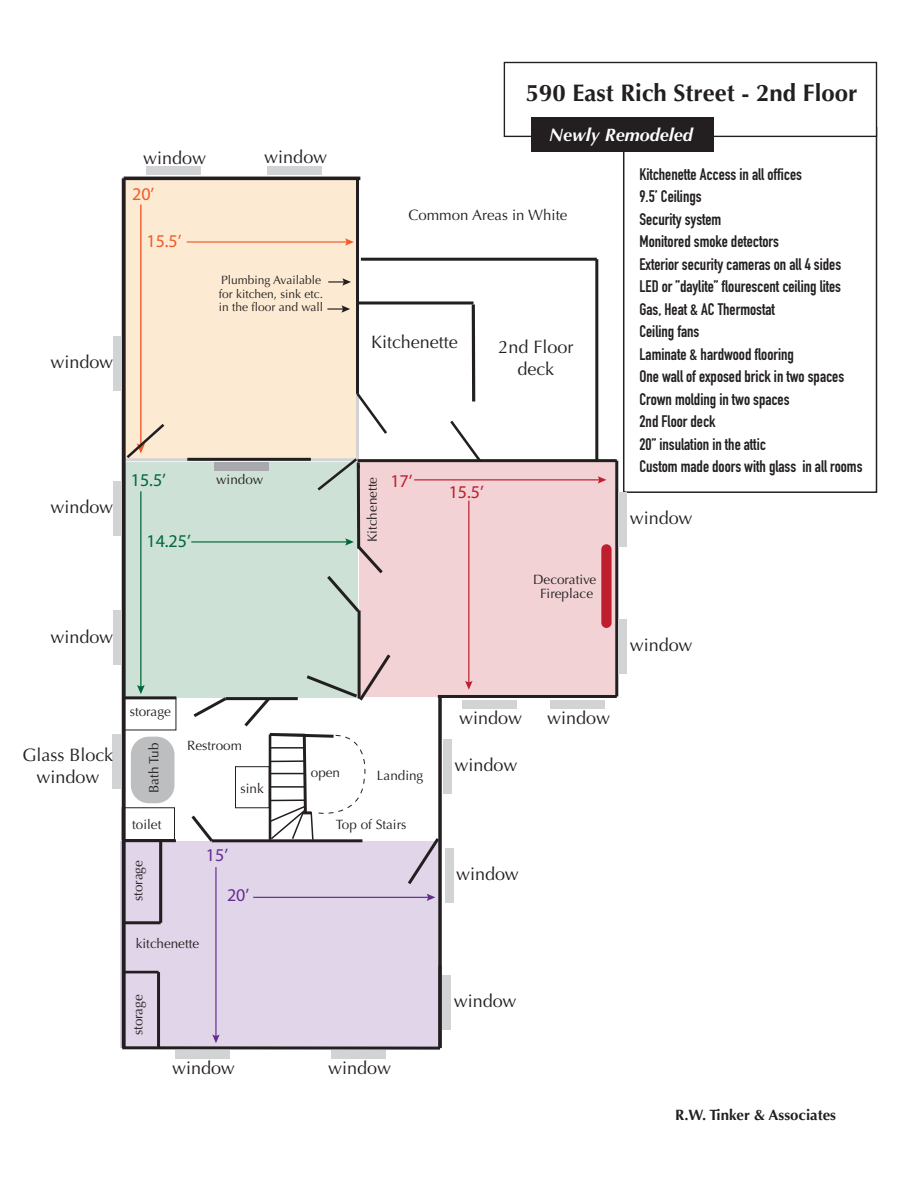
<style>
.page{position:relative;width:918px;height:1188px;background:#fff}
.page>*{position:absolute;margin:0;border:0;box-sizing:border-box;transform-origin:0 0}
.t1{font:700 24px "Optima";color:#231f20}
.t2{font:18px/21.6px "Optima";color:#231f20;text-align:center}
.t3{font:italic 700 18px "Optima";color:#fff}
.t4{font:18px "Myriad Pro";color:#006838}
.t5{font:18px "Myriad Pro";color:#f15a29}
.t6{font:18px "Myriad Pro";color:#be1e2d}
.t7{font:18px "Myriad Pro";color:#662d91}
.t8{font:700 16.5px/22.5px "DIN Condensed";color:#231f20}
.t9{font:700 15px "Optima";color:#231f20}
.t10{font:15px "Optima";color:#231f20}
.t11{font:13.5px/13.5px "Optima";color:#231f20;text-align:center}
.t12{font:12px/13.5px "Optima";color:#231f20}
</style>
<div class="page">
<div style="left:623px;top:127px;width:254px;height:366px;border:1px solid #231f20"></div>
<div style="left:504px;top:62px;width:373px;height:75px;background:#fff;border:1px solid #231f20"></div>
<div style="left:121px;top:841px;width:319px;height:207px;background:#e1d5e9"></div>
<div style="left:359px;top:462px;width:258px;height:234px;background:#f2d2d5"></div>
<div style="left:124px;top:462px;width:234px;height:236px;background:#cde1d7"></div>
<div style="left:122px;top:177px;width:237px;height:284px;background:#fdead2"></div>
<svg style="left:122px;top:178px;width:4px;height:868px;background:#312d2e"></svg>
<hr style="left:124px;top:177px;width:236px;height:3px;background:#231f20">
<hr style="left:356px;top:177px;width:3px;height:217px;background:#231f20">
<hr style="left:357px;top:301px;width:117px;height:3px;background:#231f20">
<svg style="left:355px;top:390px;width:32px;height:47px"></svg>
<hr style="left:361px;top:258px;width:236px;height:3px;background:#231f20">
<hr style="left:595px;top:259px;width:3px;height:203px;background:#231f20">
<hr style="left:358px;top:459px;width:259px;height:3px;background:#231f20">
<hr style="left:615px;top:461px;width:3px;height:235px;background:#231f20">
<hr style="left:438px;top:695px;width:179px;height:3px;background:#231f20">
<hr style="left:357px;top:462px;width:3px;height:86px;background:#231f20">
<hr style="left:358px;top:610px;width:3px;height:89px;background:#231f20">
<hr style="left:226px;top:697px;width:72px;height:3px;background:#231f20">
<svg style="left:193px;top:697px;width:37px;height:20px"></svg>
<hr style="left:124px;top:696px;width:52px;height:3px;background:#231f20">
<svg style="left:122px;top:1046px;width:318px;height:4px"></svg>
<hr style="left:125px;top:839px;width:51px;height:3px;background:#231f20">
<hr style="left:124px;top:921px;width:37px;height:3px;background:#231f20">
<hr style="left:159px;top:841px;width:3px;height:82px;background:#231f20">
<hr style="left:122px;top:971px;width:37px;height:2px;background:#231f20">
<hr style="left:157px;top:972px;width:3px;height:76px;background:#231f20">
<svg style="left:191px;top:815px;width:25px;height:28px"></svg>
<hr style="left:212px;top:839px;width:150px;height:3px;background:#231f20">
<svg style="left:438px;top:698px;width:4px;height:350px"></svg>
<svg style="left:187px;top:238px;width:167px;height:8px"></svg>
<div style="left:113px;top:336px;width:8px;height:55px;background:#d1d3d4"></div>
<div style="left:113px;top:481px;width:8px;height:55px;background:#d1d3d4"></div>
<div style="left:113px;top:734px;width:8px;height:55px;background:#d1d3d4"></div>
<div style="left:175px;top:1051px;width:55px;height:8px;background:#d1d3d4"></div>
<div style="left:331px;top:1051px;width:55px;height:8px;background:#d1d3d4"></div>
<div style="left:619px;top:492px;width:8px;height:55px;background:#d1d3d4"></div>
<div style="left:619px;top:619px;width:8px;height:55px;background:#d1d3d4"></div>
<div style="left:443px;top:975px;width:8px;height:55px;background:#d1d3d4"></div>
<div style="left:123px;top:698px;width:53px;height:32px;border:1px solid #231f20"></div>
<div style="left:122px;top:808px;width:53px;height:32px;border:1px solid #231f20"></div>
<div style="left:235px;top:767px;width:34px;height:41px;border:1px solid #231f20"></div>
<svg style="left:191px;top:538px;width:192px;height:77px"></svg>
<svg style="left:137px;top:491px;width:8px;height:203px"></svg>
<svg style="left:414px;top:476px;width:192px;height:8px"></svg>
<svg style="left:465px;top:501px;width:8px;height:189px"></svg>
<svg style="left:253px;top:894px;width:182px;height:7px"></svg>
<svg style="left:212px;top:867px;width:8px;height:176px"></svg>
<div style="left:531px;top:117px;width:183px;height:35px;background:#231f20"></div>
<div style="left:146px;top:167px;width:55px;height:8px;background:#d1d3d4"></div>
<div style="left:267px;top:166px;width:55px;height:8px;background:#d1d3d4"></div>
<hr style="left:472px;top:304px;width:3px;height:98px;background:#231f20">
<svg style="left:448px;top:420px;width:35px;height:43px"></svg>
<div style="left:445px;top:848px;width:8px;height:55px;background:#d1d3d4"></div>
<div style="left:131px;top:737px;width:43px;height:66px;background:#bcbec0;border-radius:18px"></div>
<div style="left:444px;top:739px;width:8px;height:55px;background:#d1d3d4"></div>
<div style="left:550px;top:701px;width:55px;height:8px;background:#d1d3d4"></div>
<div style="left:462px;top:701px;width:55px;height:8px;background:#d1d3d4"></div>
<div style="left:601px;top:544px;width:11px;height:84px;background:#be1e2d;border-radius:5px"></div>
<svg style="left:124px;top:205px;width:43px;height:256px"></svg>
<div style="left:113px;top:610px;width:8px;height:55px;background:#d1d3d4"></div>
<svg style="left:328px;top:278px;width:23px;height:8px"></svg>
<div style="left:214px;top:463px;width:55px;height:8px;background:#a7a9ac"></div>
<svg style="left:315px;top:456px;width:45px;height:37px"></svg>
<hr style="left:187px;top:458px;width:124px;height:3px;background:#231f20">
<svg style="left:327px;top:305px;width:23px;height:8px"></svg>
<svg style="left:408px;top:835px;width:34px;height:53px"></svg>
<svg style="left:241px;top:651px;width:152px;height:190px"></svg>
<p class="t2" style="left:50px;top:351px;width:64px">window</p>
<p class="t2" style="left:143px;top:147px;width:64px">window</p>
<p class="t2" style="left:264px;top:147px;width:64px">window</p>
<p class="t5" style="left:132px;top:183px;width:24px">20’</p>
<p class="t5" style="left:146px;top:230px;width:37px">15.5’</p>
<p class="t12" style="left:219px;top:273px;width:106px">Plumbing Available for kitchen, sink etc. in the floor and wall</p>
<p class="t2" style="left:50px;top:497px;width:64px">window</p>
<p class="t4" style="left:131px;top:468px;width:37px">15.5’</p>
<p class="t4" style="left:146px;top:530px;width:46px">14.25’</p>
<p class="t11" style="left:216px;top:473px;width:49px">window</p>
<p class="t2" style="left:50px;top:626px;width:64px">window</p>
<h1 class="t1" style="left:526px;top:78px;width:333px">590 East Rich Street - 2nd Floor</h1>
<p class="t3" style="left:549px;top:124px;width:145px">Newly Remodeled</p>
<p class="t10" style="left:408px;top:206px;width:160px">Common Areas in White</p>
<p class="t2" style="left:371px;top:331px;width:88px">Kitchenette</p>
<p class="t2" style="left:498px;top:337px;width:77px">2nd Floor deck</p>
<p class="t11" style="left:366px;top:542px;width:67px;rotate:-90deg">Kitchenette</p>
<p class="t6" style="left:390px;top:470px;width:24px">17’</p>
<p class="t6" style="left:449px;top:481px;width:37px">15.5’</p>
<p class="t11" style="left:533px;top:573px;width:65px">Decorative<br>Fireplace</p>
<p class="t8" style="left:639px;top:163px;width:225px">Kitchenette Access in all offices<br>9.5’ Ceilings<br>Security system<br>Monitored smoke detectors<br>Exterior security cameras on all 4 sides<br>LED or ”daylite” flourescent ceiling lites<br>Gas, Heat &amp; AC Thermostat<br>Ceiling fans<br>Laminate &amp; hardwood flooring<br>One wall of exposed brick in two spaces<br>Crown molding in two spaces<br>2nd Floor deck<br>20” insulation in the attic<br>Custom made doors with glass in all rooms</p>
<p class="t2" style="left:630px;top:508px;width:64px">window</p>
<p class="t2" style="left:630px;top:634px;width:64px">window</p>
<p class="t2" style="left:23px;top:745px;width:92px">Glass Block window</p>
<p class="t11" style="left:130px;top:705px;width:43px">storage</p>
<p class="t11" style="left:147px;top:793px;width:52px;rotate:-90deg">Bath Tub</p>
<p class="t11" style="left:132px;top:818px;width:31px">toilet</p>
<p class="t11" style="left:131px;top:901px;width:43px;rotate:-90deg">storage</p>
<p class="t11" style="left:187px;top:738px;width:56px">Restroom</p>
<p class="t11" style="left:241px;top:782px;width:25px">sink</p>
<p class="t7" style="left:206px;top:844px;width:24px">15’</p>
<p class="t7" style="left:227px;top:884px;width:24px">20’</p>
<p class="t11" style="left:136px;top:937px;width:65px">kitchenette</p>
<p class="t11" style="left:311px;top:766px;width:31px">open</p>
<p class="t11" style="left:377px;top:769px;width:48px">Landing</p>
<p class="t11" style="left:336px;top:818px;width:72px">Top of Stairs</p>
<p class="t11" style="left:131px;top:1035px;width:43px;rotate:-90deg">storage</p>
<p class="t2" style="left:172px;top:1057px;width:64px">window</p>
<p class="t2" style="left:328px;top:1057px;width:64px">window</p>
<p class="t2" style="left:459px;top:707px;width:64px">window</p>
<p class="t2" style="left:547px;top:707px;width:64px">window</p>
<p class="t2" style="left:455px;top:755px;width:64px">window</p>
<p class="t2" style="left:456px;top:864px;width:64px">window</p>
<p class="t2" style="left:454px;top:990px;width:64px">window</p>
<p class="t9" style="left:675px;top:1106px;width:162px">R.W. Tinker &amp; Associates</p>
</div>
